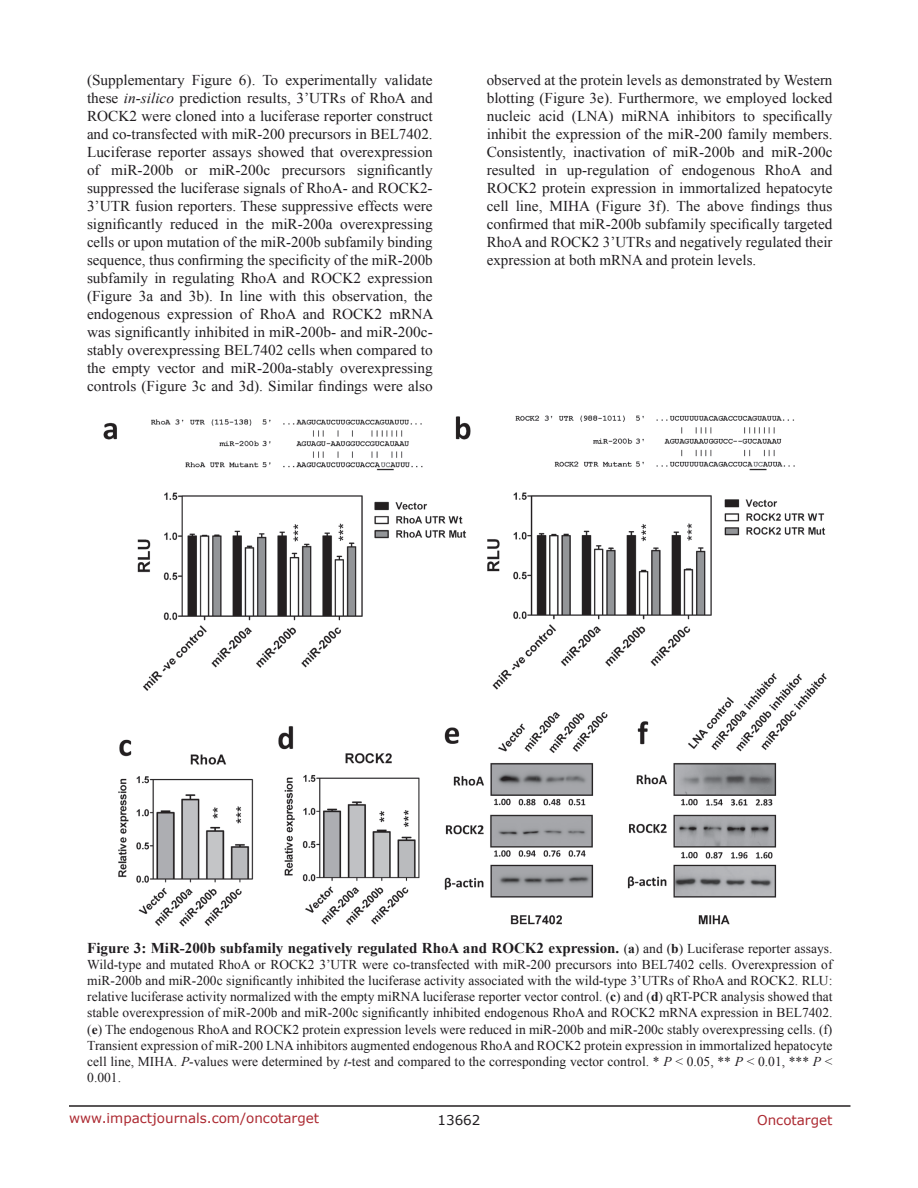
<style>
.page{position:relative;width:918px;height:1188px;background:#fff}
.page>*{position:absolute;margin:0;border:0;box-sizing:border-box;transform-origin:0 0}
.t1{font:15px/18px "Times New Roman";color:#201d20;text-align:justify}
.t2{font:700 15px "Times New Roman";color:#201d20}
.t3{font:13.5px/16.2px "Times New Roman";color:#201d20;text-align:justify}
.t4{font:13.5px "Verdana";color:#ac2830}
.t5{font:13.5px "Verdana";color:#201d20}
.s1{font-style:italic}
.s2{font-weight:700;font-size:15px}
.s3{font-weight:700}
</style>
<div class="page">
<hr style="left:69px;top:1105px;width:781px;height:2px;background:#231f20">
<img style="left:103px;top:415px;width:724px;height:512px">
<p class="t1" style="left:87px;top:71px;width:348px">(Supplementary Figure 6). To experimentally validate these <span class="s1">in-silico</span> prediction results, 3’UTRs of RhoA and ROCK2 were cloned into a luciferase reporter construct and co-transfected with miR-200 precursors in BEL7402.<br>Luciferase reporter assays showed that overexpression of miR-200b or miR-200c precursors significantly suppressed the luciferase signals of RhoA- and ROCK2- 3’UTR fusion reporters. These suppressive effects were significantly reduced in the miR-200a overexpressing cells or upon mutation of the miR-200b subfamily binding sequence, thus confirming the specificity of the miR-200b subfamily in regulating RhoA and ROCK2 expression (Figure 3a and 3b). In line with this observation, the endogenous expression of RhoA and ROCK2 mRNA was significantly inhibited in miR-200b- and miR-200c&shy;stably overexpressing BEL7402 cells when compared to the empty vector and miR-200a-stably overexpressing controls (Figure 3c and 3d). Similar findings were also</p>
<p class="t1" style="left:487px;top:71px;width:347px">observed at the protein levels as demonstrated by Western blotting (Figure 3e). Furthermore, we employed locked nucleic acid (LNA) miRNA inhibitors to specifically inhibit the expression of the miR-200 family members.<br>Consistently, inactivation of miR-200b and miR-200c resulted in up-regulation of endogenous RhoA and ROCK2 protein expression in immortalized hepatocyte cell line, MIHA (Figure 3f). The above findings thus confirmed that miR-200b subfamily specifically targeted RhoA and ROCK2 3’UTRs and negatively regulated their expression at both mRNA and protein levels.</p>
<p class="t3" style="left:87px;top:940px;width:747px;text-indent:438px"><span class="s2">K2 expression.</span> (<span class="s3">a</span>) and (<span class="s3">b</span>) Luciferase reporter assays.<br>Wild-type and mutated RhoA or ROCK2 3’UTR were co-transfected with miR-200 precursors into BEL7402 cells. Overexpression of miR-200b and miR-200c significantly inhibited the luciferase activity associated with the wild-type 3’UTRs of RhoA and ROCK2. RLU: relative luciferase activity normalized with the empty miRNA luciferase reporter vector control. (<span class="s3">c</span>) and (<span class="s3">d</span>) qRT-PCR analysis showed that stable overexpression of miR-200b and miR-200c significantly inhibited endogenous RhoA and ROCK2 mRNA expression in BEL7402. (<span class="s3">e</span>) The endogenous RhoA and ROCK2 protein expression levels were reduced in miR-200b and miR-200c stably overexpressing cells. (f)<br>Transient expression of miR-200 LNA inhibitors augmented endogenous RhoA and ROCK2 protein expression in immortalized hepatocyte cell line, MIHA. <span class="s1">P</span>-values were determined by <span class="s1">t-</span>test and compared to the corresponding vector control. * <span class="s1">P</span> &lt; 0.05, ** <span class="s1">P</span> &lt; 0.01, *** <span class="s1">P</span> &lt; 0.001.</p>
<p class="t2" style="left:87px;top:937px;width:416px">Figure 3: MiR-200b subfamily negatively regulated RhoA and ROC</p>
<p class="t4" style="left:69px;top:1109px;width:252px">www.impactjournals.com/oncotarget</p>
<p class="t5" style="left:438px;top:1111px;width:44px">13662</p>
<p class="t4" style="left:757px;top:1111px;width:77px">Oncotarget</p>
</div>
